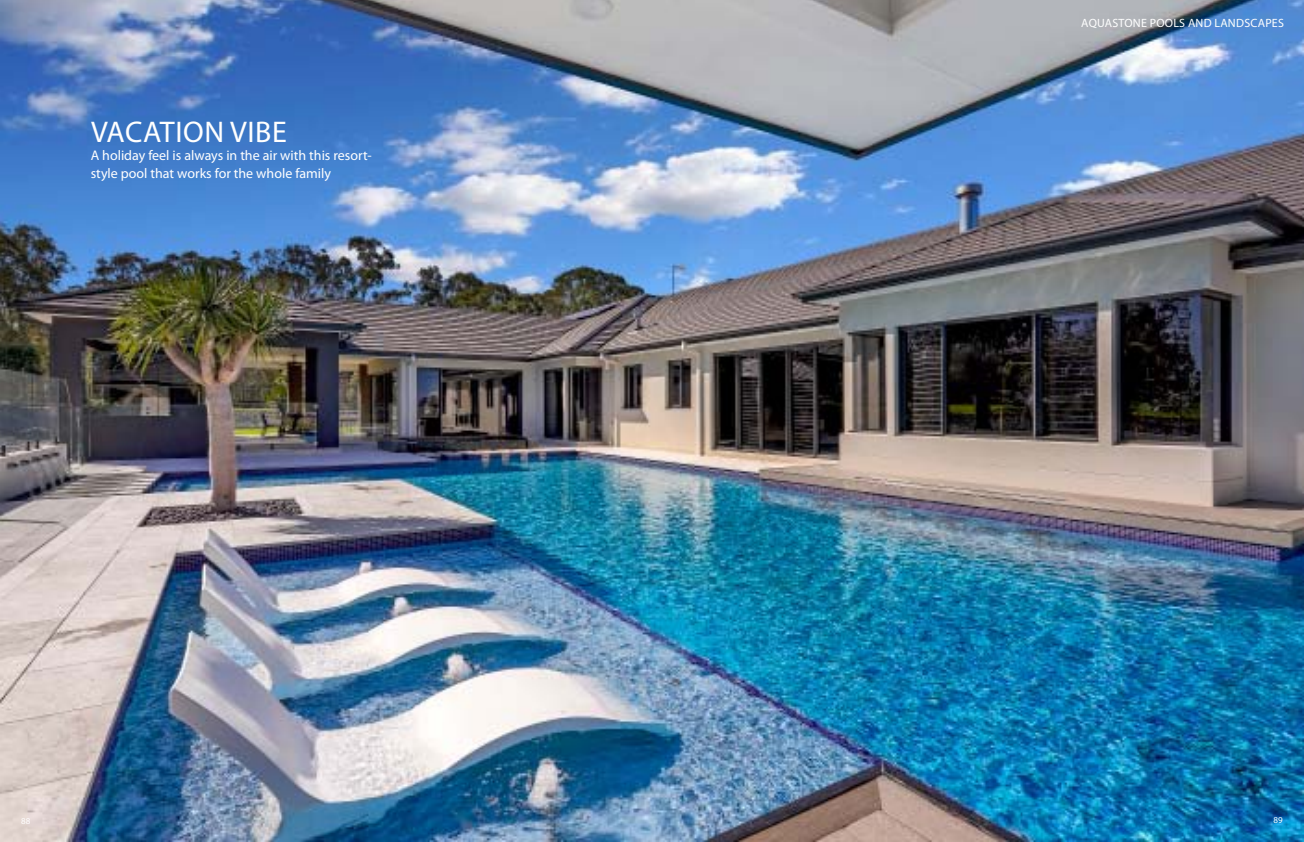
<style>
.page{position:relative;width:1304px;height:842px;background:#fff}
.page>*{position:absolute;margin:0;border:0;box-sizing:border-box;transform-origin:0 0}
.t1{font:30px "Myriad Pro";letter-spacing:.02em;color:#fff}
.t2{font:14px/18px "Myriad Pro";color:#fff}
.t3{font:12px "Myriad Pro";letter-spacing:.02em;color:#fff}
.t4{font:9px "Myriad Pro";color:#fff}
</style>
<div class="page">
<img style="left:0;top:0;width:1303px;height:841px">
<h1 class="t1" style="left:91px;top:114px;width:197px">VACATION VIBE</h1>
<p class="t2" style="left:91px;top:146px;width:283px">A holiday feel is always in the air with this resort&shy;style pool that works for the whole family</p>
<p class="t3" style="left:1081px;top:16px;width:46px">Aquastone</p>
<p class="t3" style="left:1150px;top:16px;width:73px">Pools an d Lan</p>
<p class="t3" style="left:1236px;top:16px;width:23px">dscape</p>
<p class="t3" style="left:1278px;top:16px;width:7px">s</p>
<p class="t4" style="left:21px;top:816px;width:11px">88</p>
<p class="t4" style="left:1273px;top:814px;width:11px">89</p>
</div>
